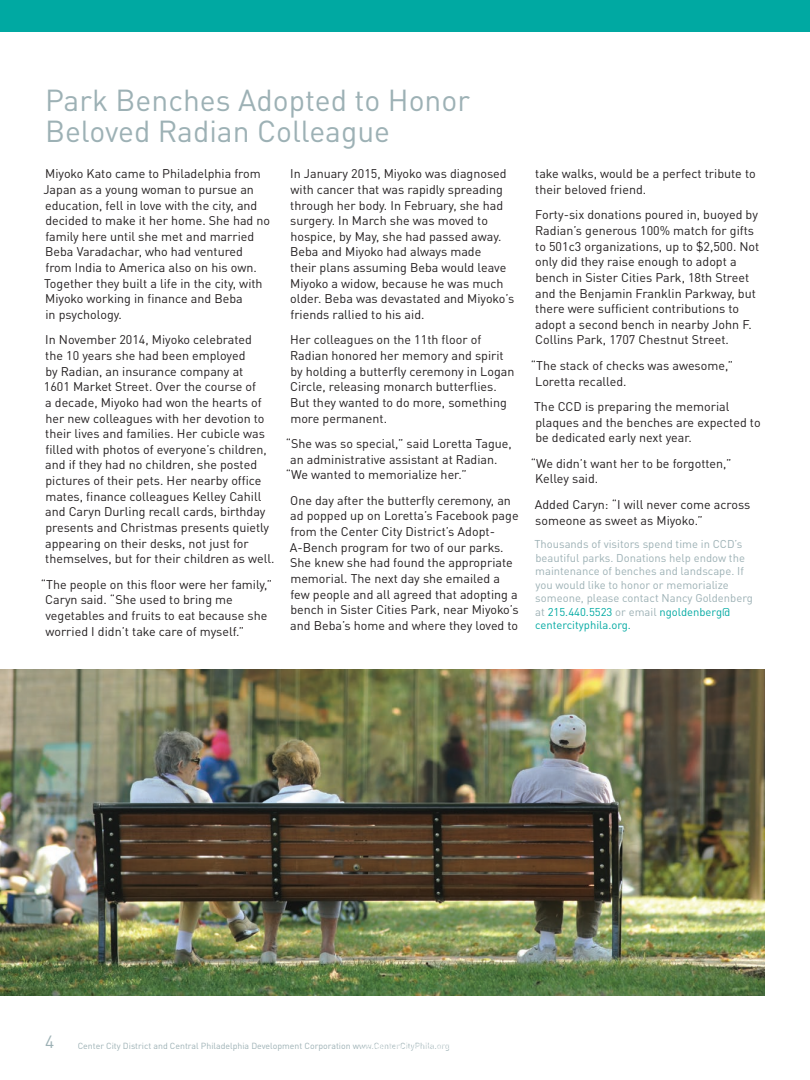
<style>
.page{position:relative;width:810px;height:1080px;background:#fff}
.page>*{position:absolute;margin:0;border:0;box-sizing:border-box;transform-origin:0 0}
.t1{font:30px/31.4px "DINOT";color:#9db1b5}
.t2{font:17.5px "DINOT";color:#9db1b5}
.Body{font:12.5px/15.6px "DINOT";color:#231f20}
.Captions{font:11.25px/13.5px "DINOT";color:#9db1b5}
.t3{font:8.75px "DINOT";color:#9db1b5}
.s1{color:#00a9a2}
</style>
<div class="page">
<div style="left:0;top:0;width:810px;height:32px;background:#00a9a2"></div>
<img style="left:0;top:670px;width:765px;height:325px">
<p class="t1" style="left:45px;top:83px;width:426px">Park Benches Adopted to Honor<br>Beloved Radian Colleague</p>
<p class="Body" style="left:43px;top:166px;width:228px">Miyoko Kato came to Philadelphia from Japan as a young woman to pursue an education, fell in love with the city, and decided to make it her home. She had no family here until she met and married Beba Varadachar, who had ventured from India to America also on his own.<br>Together they built a life in the city, with Miyoko working in finance and Beba<br>in psychology.</p>
<p class="Body" style="left:44px;top:332px;width:232px">In November 2014, Miyoko celebrated<br>the 10 years she had been employed<br>by Radian, an insurance company at<br>1601 Market Street. Over the course of<br>a decade, Miyoko had won the hearts of her new colleagues with her devotion to their lives and families. Her cubicle was filled with photos of everyone’s children, and if they had no children, she posted pictures of their pets. Her nearby office mates, finance colleagues Kelley Cahill and Caryn Durling recall cards, birthday presents and Christmas presents quietly appearing on their desks, not just for themselves, but for their children as well.</p>
<p class="Body" style="left:45px;top:576px;width:229px;text-indent:-4px">“The people on this floor were her family,” Caryn said. “She used to bring me vegetables and fruits to eat because she worried I didn’t take care of myself.”</p>
<p class="Body" style="left:290px;top:166px;width:226px">In January 2015, Miyoko was diagnosed with cancer that was rapidly spreading through her body. In February, she had surgery. In March she was moved to hospice, by May, she had passed away.<br>Beba and Miyoko had always made<br>their plans assuming Beba would leave Miyoko a widow, because he was much older. Beba was devastated and Miyoko’s friends rallied to his aid.</p>
<p class="Body" style="left:290px;top:332px;width:226px">Her colleagues on the 11th floor of Radian honored her memory and spirit by holding a butterfly ceremony in Logan Circle, releasing monarch butterflies.<br>But they wanted to do more, something more permanent.</p>
<p class="Body" style="left:286px;top:436px;width:228px">“She was so special,” said Loretta Tague,</p>
<p class="Body" style="left:290px;top:451px;width:209px">an administrative assistant at Radian.</p>
<p class="Body" style="left:286px;top:467px;width:183px">“We wanted to memorialize her.”</p>
<p class="Body" style="left:290px;top:492px;width:230px">One day after the butterfly ceremony, an ad popped up on Loretta’s Facebook page from the Center City District’s Adopt-A-Bench program for two of our parks.<br>She knew she had found the appropriate memorial. The next day she emailed a few people and all agreed that adopting a bench in Sister Cities Park, near Miyoko’s and Beba’s home and where they loved to</p>
<p class="Body" style="left:535px;top:166px;width:222px">take walks, would be a perfect tribute to their beloved friend.</p>
<p class="Body" style="left:535px;top:207px;width:226px">Forty-six donations poured in, buoyed by Radian’s generous 100% match for gifts to 501c3 organizations, up to $2,500. Not only did they raise enough to adopt a bench in Sister Cities Park, 18th Street and the Benjamin Franklin Parkway, but there were sufficient contributions to adopt a second bench in nearby John F.<br>Collins Park, 1707 Chestnut Street.</p>
<p class="Body" style="left:535px;top:357px;width:200px;text-indent:-4px">“The stack of checks was awesome,”<br>Loretta recalled.</p>
<p class="Body" style="left:534px;top:399px;width:228px">The CCD is preparing the memorial plaques and the benches are expected to be dedicated early next year.</p>
<p class="Body" style="left:535px;top:455px;width:198px;text-indent:-4px">“We didn’t want her to be forgotten,”<br>Kelley said.</p>
<p class="Body" style="left:535px;top:496px;width:217px">Added Caryn: “I will never come across someone as sweet as Miyoko.”</p>
<p class="Captions" style="left:534px;top:537px;width:220px">Thousands of visitors spend time in CCD’s beautiful parks. Donations help endow the maintenance of benches and landscape. If you would like to honor or memorialize someone, please contact Nancy Goldenberg at <span class="s1">215.440.5523</span> or email <span class="s1">ngoldenberg@ centercityphila.org.</span></p>
<p class="t2" style="left:45px;top:1031px;width:11px">4</p>
<p class="t3" style="left:78px;top:1040px;width:374px">Center City District and Central Philadelphia Development Corporation www.C nterCityPh la.org</p>
</div>
